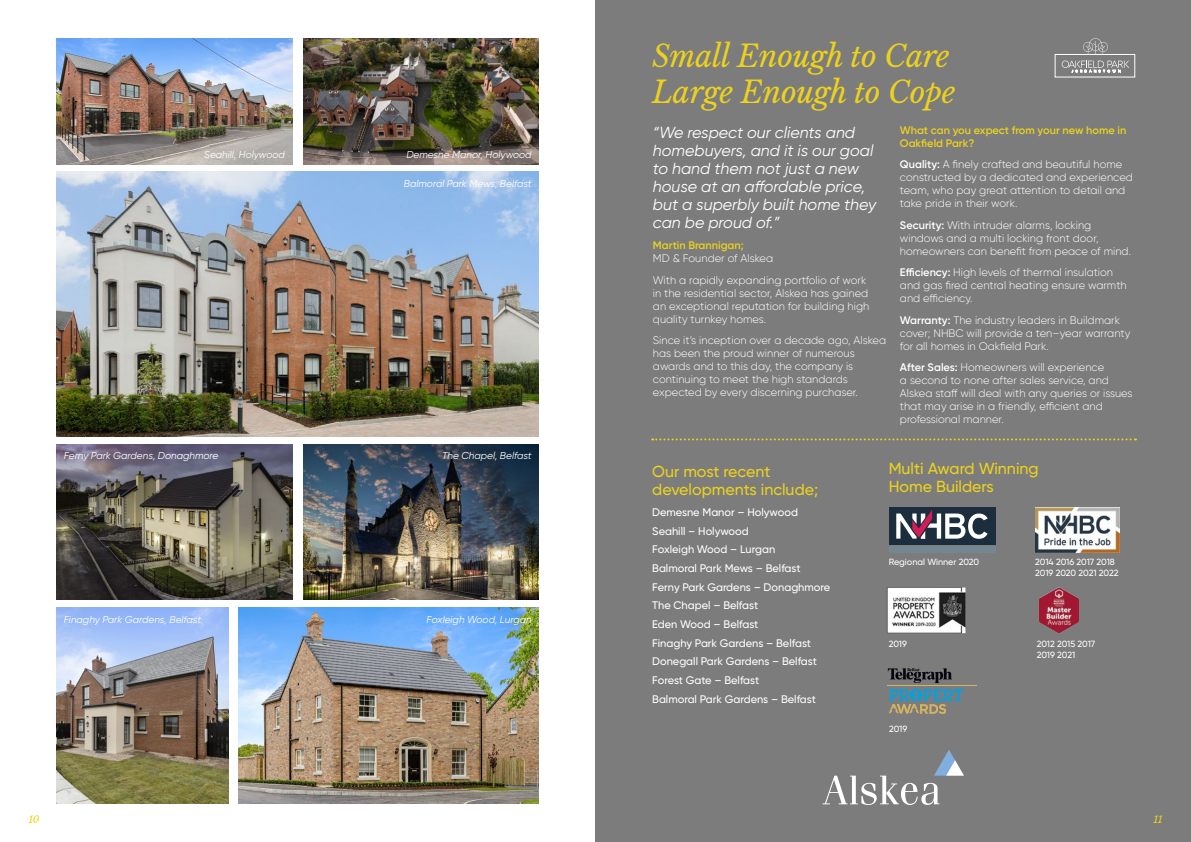
<style>
.page{position:relative;width:1191px;height:842px;background:#fff}
.page>*{position:absolute;margin:0;border:0;box-sizing:border-box;transform-origin:0 0}
.t1{font:italic 30px/36px "Libre Baskerville";letter-spacing:-.01em;color:#ecd21c}
.t2{font:italic 16px/18px "Gilroy";color:#fff}
.t3{font:500 16px/18px "Gilroy";color:#ecd21c}
.t4{font:300 11px/13px "Gilroy";color:#fff}
.t5{font:500 11px/18.7px "Gilroy";color:#fff}
.t6{font:600 11px/13px "Gilroy";color:#ecd21c}
.t7{font:italic 10px "Gilroy";color:#fff}
.t8{font:italic 10px "Libre Baskerville";color:#ecd21c}
.t9{font:500 9px/10.8px "Gilroy";letter-spacing:-.01em;color:#fff}
.s1{font-weight:600}
</style>
<div class="page">
<img style="left:57px;top:608px;width:172px;height:196px">
<div style="left:595px;top:0;width:596px;height:842px;background:#7c7c7c"></div>
<img style="left:57px;top:444px;width:235px;height:156px">
<img style="left:303px;top:444px;width:236px;height:156px">
<img style="left:57px;top:172px;width:482px;height:265px">
<img style="left:303px;top:38px;width:236px;height:127px">
<img style="left:238px;top:608px;width:301px;height:196px">
<div style="left:1055px;top:54px;width:80px;height:23px;border:1px solid #fff"></div>
<svg style="left:1083px;top:38px;width:24px;height:16px"></svg>
<svg style="left:1061px;top:61px;width:68px;height:12px"></svg>
<img style="left:57px;top:38px;width:235px;height:127px">
<div style="left:888px;top:507px;width:107px;height:38px;background:#1c2e3d"></div>
<div style="left:888px;top:547px;width:107px;height:6px;background:#738791"></div>
<svg style="left:896px;top:510px;width:91px;height:29px"></svg>
<img style="left:887px;top:587px;width:78px;height:46px">
<img style="left:1038px;top:587px;width:41px;height:46px">
<img style="left:1035px;top:507px;width:84px;height:45px">
<hr style="left:887px;top:685px;width:90px;height:1px;background:#d6b361">
<svg style="left:887px;top:668px;width:65px;height:15px"></svg>
<svg style="left:888px;top:689px;width:75px;height:25px"></svg>
<svg style="left:652px;top:438px;width:484px;height:2px"></svg>
<svg style="left:822px;top:750px;width:142px;height:55px"></svg>
<p class="t7" style="left:204px;top:148px;width:82px">Seahill, Holywood</p>
<p class="t7" style="left:406px;top:148px;width:127px">Demesne Manor, Holywood</p>
<p class="t7" style="left:404px;top:177px;width:129px">Balmoral Park Mews, Belfast</p>
<p class="t7" style="left:64px;top:449px;width:156px">Ferny Park Gardens, Donaghmore</p>
<p class="t7" style="left:442px;top:449px;width:91px">The Chapel, Belfast</p>
<p class="t7" style="left:64px;top:613px;width:139px">Finaghy Park Gardens, Belfast</p>
<p class="t7" style="left:426px;top:613px;width:107px">Foxleigh Wood, Lurgan</p>
<h1 class="t1" style="left:652px;top:39px;width:305px">Small Enough to Care<br>Large Enough to Cope</h1>
<h2 class="t2" style="left:653px;top:123px;width:225px">“We respect our clients and homebuyers, and it is our goal to hand them not just a new house at an affordable price, but a superbly built home they can be proud of.”</h2>
<p class="t6" style="left:653px;top:239px;width:92px">Martin Brannigan;</p>
<p class="t4" style="left:653px;top:247px;width:215px;line-height:21.5px">MD &amp; Founder of Alskea<br>With a rapidly expanding portfolio of work</p>
<p class="t4" style="left:653px;top:286px;width:218px;text-align:justify">in the residential sector, Alskea has gained an exceptional reputation for building high quality turnkey homes.</p>
<p class="t4" style="left:653px;top:334px;width:235px">Since it’s inception over a decade ago, Alskea has been the proud winner of numerous awards and to this day, the company is continuing to meet the high standards expected by every discerning purchaser.</p>
<p class="t6" style="left:900px;top:123px;width:228px">What can you expect from your new home in<br>Oakfield Park?</p>
<p class="t4" style="left:900px;top:158px;width:234px"><span class="s1">Quality:</span> A finely crafted and beautiful home constructed by a dedicated and experienced team, who pay great attention to detail and take pride in their work.</p>
<p class="t4" style="left:900px;top:218px;width:232px"><span class="s1">Security:</span> With intruder alarms, locking windows and a multi locking front door, homeowners can benefit from peace of mind.</p>
<p class="t4" style="left:900px;top:266px;width:228px"><span class="s1">Efficiency:</span> High levels of thermal insulation and gas fired central heating ensure warmth and efficiency.</p>
<p class="t4" style="left:900px;top:313px;width:232px"><span class="s1">Warranty:</span> The industry leaders in Buildmark cover; NHBC will provide a ten–year warranty for all homes in Oakfield Park.</p>
<p class="t4" style="left:900px;top:361px;width:234px"><span class="s1">After Sales:</span> Homeowners will experience<br>a second to none after sales service, and Alskea staff will deal with any queries or issues that may arise in a friendly, efficient and professional manner.</p>
<h2 class="t3" style="left:652px;top:462px;width:167px">Our most recent developments include;</h2>
<p class="t5" style="left:652px;top:503px;width:179px">Demesne Manor – Holywood<br>Seahill – Holywood<br>Foxleigh Wood – Lurgan<br>Balmoral Park Mews – Belfast<br>Ferny Park Gardens – Donaghmore<br>The Chapel – Belfast<br>Eden Wood – Belfast<br>Finaghy Park Gardens – Belfast<br>Donegall Park Gardens – Belfast<br>Forest Gate – Belfast<br>Balmoral Park Gardens – Belfast</p>
<h2 class="t3" style="left:888px;top:459px;width:151px">Multi Award Winning<br>Home Builders</h2>
<p class="t9" style="left:888px;top:557px;width:92px">Regional Winner 2020</p>
<p class="t9" style="left:1035px;top:557px;width:85px">2014 2016 2017 2018<br>2019 2020 2021 2022</p>
<p class="t9" style="left:888px;top:638px;width:20px">2019</p>
<p class="t9" style="left:1036px;top:638px;width:60px">2012 2015 2017<br>2019 2021</p>
<p class="t9" style="left:889px;top:723px;width:20px">2019</p>
<p class="t8" style="left:28px;top:813px;width:12px">10</p>
<p class="t8" style="left:1153px;top:813px;width:11px">11</p>
</div>
